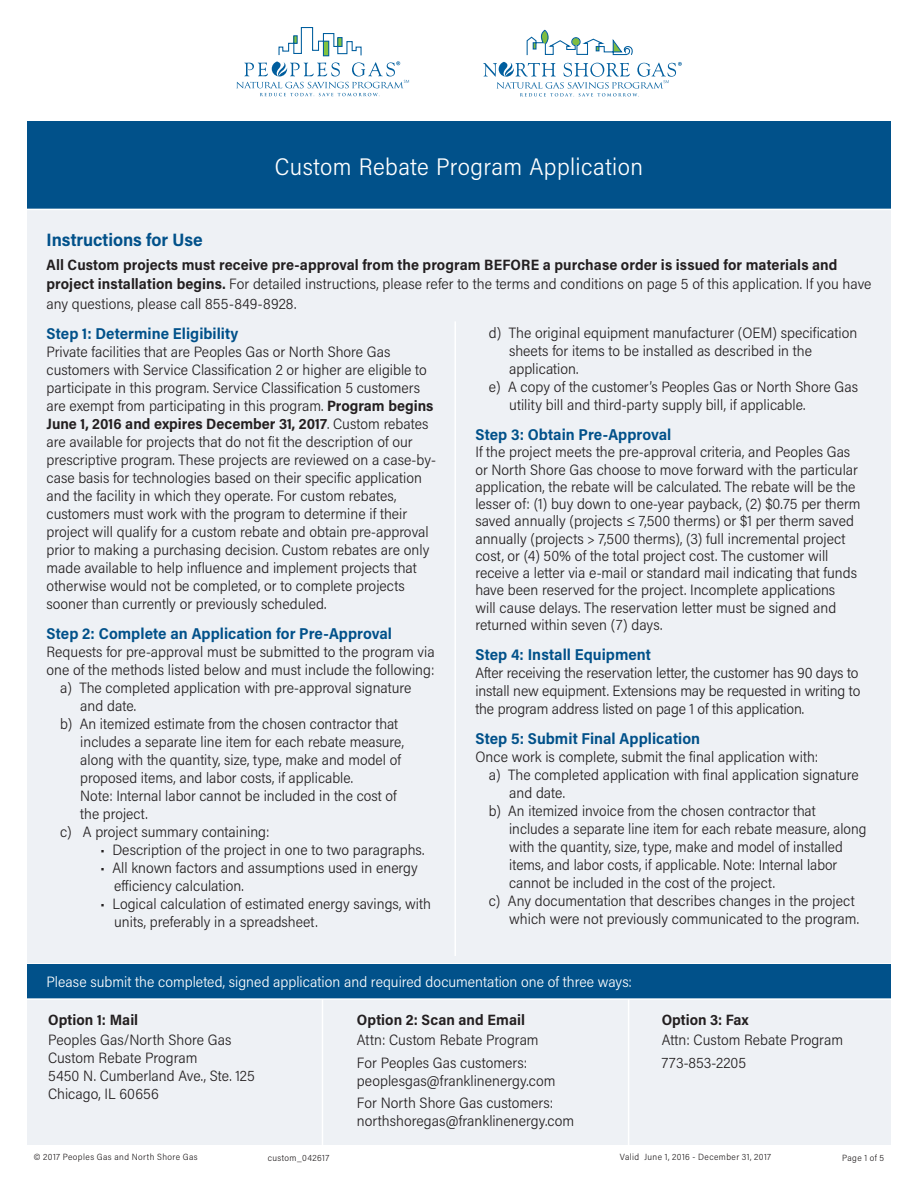
<style>
.page{position:relative;width:918px;height:1188px;background:#fff}
.page>*{position:absolute;margin:0;border:0;box-sizing:border-box;transform-origin:0 0}
.t1{font:300 24px "Acumin Pro Semi Cond";letter-spacing:.015em;color:#fff}
.t2{font:700 18px "Acumin Pro Semi Cond";letter-spacing:-.005em;color:#01518a}
.t3{font:700 15.75px "Acumin Pro Semi Cond";letter-spacing:.005em;color:#01518a}
.t4{font:300 15px/18px "Acumin Pro Semi Cond";color:#231f20}
.t5{font:300 15px "Acumin Pro Semi Cond";color:#fff}
.t6{font:700 15px "Acumin Pro Semi Cond";letter-spacing:.005em;color:#231f20}
.t7{font:300 9px "Acumin Pro Semi Cond";letter-spacing:.045em;color:#231f20}
.s1{font-weight:700}
</style>
<div class="page">
<div style="left:27px;top:210px;width:864px;height:935px;background:#eef1f5"></div>
<div style="left:27px;top:122px;width:864px;height:87px;background:#01518a"></div>
<hr style="left:322px;top:979px;width:1px;height:170px;background:#fff">
<hr style="left:628px;top:979px;width:1px;height:170px;background:#fff">
<svg style="left:526px;top:30px;width:107px;height:26px"></svg>
<svg style="left:483px;top:62px;width:199px;height:35px"></svg>
<svg style="left:236px;top:27px;width:173px;height:70px"></svg>
<hr style="left:454px;top:321px;width:2px;height:635px;background:#fff">
<hr style="left:20px;top:963px;width:881px;height:2px;background:#fff">
<div style="left:27px;top:965px;width:864px;height:34px;background:#01518a"></div>
<hr style="left:20px;top:998px;width:881px;height:2px;background:#fff">
<p class="t2" style="left:47px;top:227px;width:158px">Instructions for Use</p>
<h1 class="t1" style="left:275px;top:150px;width:370px">Custom Rebate Program Application</h1>
<p class="t4" style="left:47px;top:254px;width:826px;line-height:19.5px"><span class="s1">All Custom projects must receive pre-approval from the program BEFORE a purchase order is issued for materials and project installation begins.</span> For detailed instructions, please refer to the terms and conditions on page 5 of this application. If you have any questions, please call 855-849-8928.</p>
<p class="t3" style="left:47px;top:322px;width:193px">Step 1: Determine Eligibility</p>
<p class="t4" style="left:47px;top:342px;width:391px">Private facilities that are Peoples Gas or North Shore Gas customers with Service Classification 2 or higher are eligible to participate in this program. Service Classification 5 customers are exempt from participating in this program. <span class="s1">Program begins June 1, 2016 and expires December 31, 2017</span>. Custom rebates are available for projects that do not fit the description of our prescriptive program. These projects are reviewed on a case-by&shy;case basis for technologies based on their specific application and the facility in which they operate. For custom rebates, customers must work with the program to determine if their project will qualify for a custom rebate and obtain pre-approval prior to making a purchasing decision. Custom rebates are only made available to help influence and implement projects that otherwise would not be completed, or to complete projects sooner than currently or previously scheduled.</p>
<p class="t3" style="left:47px;top:622px;width:347px">Step 2: Complete an Application for Pre-Approval</p>
<p class="t4" style="left:47px;top:642px;width:390px">Requests for pre-approval must be submitted to the program via</p>
<p class="t4" style="left:47px;top:660px;width:389px">one of the methods listed below and must include the following:</p>
<p class="t4" style="left:60px;top:678px;width:353px">a) The completed application with pre-approval signature</p>
<p class="t4" style="left:80px;top:696px;width:57px">and date.</p>
<p class="t4" style="left:60px;top:714px;width:340px">b) An itemized estimate from the chosen contractor that</p>
<p class="t4" style="left:80px;top:732px;width:325px">includes a separate line item for each rebate measure,</p>
<p class="t4" style="left:80px;top:750px;width:322px">along with the quantity, size, type, make and model of</p>
<p class="t4" style="left:80px;top:768px;width:274px">proposed items, and labor costs, if applicable.</p>
<p class="t4" style="left:80px;top:786px;width:318px">Note: Internal labor cannot be included in the cost of</p>
<p class="t4" style="left:80px;top:804px;width:69px">the project.</p>
<p class="t4" style="left:60px;top:822px;width:211px">c) A project summary containing:</p>
<p class="t4" style="left:101px;top:840px;width:325px">• Description of the project in one to two paragraphs.</p>
<p class="t4" style="left:114px;top:858px;width:305px;text-indent:-14px">• All known factors and assumptions used in energy efficiency calculation.</p>
<p class="t4" style="left:114px;top:894px;width:319px;text-indent:-14px">• Logical calculation of estimated energy savings, with units, preferably in a spreadsheet.</p>
<p class="t4" style="left:489px;top:323px;width:370px">d) The original equipment manufacturer (OEM) specification</p>
<p class="t4" style="left:509px;top:341px;width:304px">sheets for items to be installed as described in the</p>
<p class="t4" style="left:509px;top:359px;width:71px">application.</p>
<p class="t4" style="left:489px;top:377px;width:371px">e) A copy of the customer’s Peoples Gas or North Shore Gas</p>
<p class="t4" style="left:509px;top:395px;width:298px">utility bill and third-party supply bill, if applicable.</p>
<p class="t3" style="left:475px;top:424px;width:198px">Step 3: Obtain Pre-Approval</p>
<p class="t4" style="left:475px;top:443px;width:387px;line-height:17.2px">If the project meets the pre-approval criteria, and Peoples Gas or North Shore Gas choose to move forward with the particular application, the rebate will be calculated. The rebate will be the lesser of: (1) buy down to one-year payback, (2) $0.75 per therm saved annually (projects ≤ 7,500 therms) or $1 per therm saved annually (projects &gt; 7,500 therms), (3) full incremental project cost, or (4) 50% of the total project cost. The customer will receive a letter via e-mail or standard mail indicating that funds have been reserved for the project. Incomplete applications<br>will cause delays. The reservation letter must be signed and returned within seven (7) days.</p>
<p class="t3" style="left:475px;top:643px;width:177px">Step 4: Install Equipment</p>
<p class="t4" style="left:475px;top:663px;width:387px">After receiving the reservation letter, the customer has 90 days to install new equipment. Extensions may be requested in writing to the program address listed on page 1 of this application.</p>
<p class="t3" style="left:475px;top:727px;width:226px">Step 5: Submit Final Application</p>
<p class="t4" style="left:475px;top:747px;width:344px">Once work is complete, submit the final application with:</p>
<p class="t4" style="left:489px;top:765px;width:372px">a) The completed application with final application signature</p>
<p class="t4" style="left:509px;top:783px;width:57px">and date.</p>
<p class="t4" style="left:489px;top:801px;width:328px">b) An itemized invoice from the chosen contractor that</p>
<p class="t4" style="left:509px;top:819px;width:359px">includes a separate line item for each rebate measure, along</p>
<p class="t4" style="left:509px;top:837px;width:335px">with the quantity, size, type, make and model of installed</p>
<p class="t4" style="left:509px;top:855px;width:330px">items, and labor costs, if applicable. Note: Internal labor</p>
<p class="t4" style="left:509px;top:873px;width:267px">cannot be included in the cost of the project.</p>
<p class="t4" style="left:489px;top:891px;width:367px">c) Any documentation that describes changes in the project</p>
<p class="t4" style="left:509px;top:909px;width:351px">which were not previously communicated to the program.</p>
<p class="t5" style="left:47px;top:972px;width:587px">Please submit the completed, signed application and required documentation one of three ways:</p>
<p class="t6" style="left:48px;top:1009px;width:92px">Option 1: Mail</p>
<p class="t4" style="left:48px;top:1030px;width:208px">Peoples Gas/North Shore Gas<br>Custom Rebate Program<br>5450 N. Cumberland Ave., Ste. 125<br>Chicago, IL 60656</p>
<p class="t6" style="left:357px;top:1009px;width:170px">Option 2: Scan and Email</p>
<p class="t4" style="left:357px;top:1028px;width:183px;line-height:22.8px">Attn: Custom Rebate Program<br>For Peoples Gas customers:</p>
<p class="t4" style="left:357px;top:1068px;width:200px;line-height:22.8px">peoplesgas@franklinenergy.com<br>For North Shore Gas customers:</p>
<p class="t4" style="left:357px;top:1111px;width:219px">northshoregas@franklinenergy.com</p>
<p class="t6" style="left:662px;top:1009px;width:88px">Option 3: Fax</p>
<p class="t4" style="left:662px;top:1028px;width:183px;line-height:22.8px">Attn: Custom Rebate Program<br>773-853-2205</p>
<p class="t7" style="left:34px;top:1151px;width:166px">© 2017 Peoples Gas and North Shore Gas</p>
<p class="t7" style="left:268px;top:1152px;width:63px">custom_042617</p>
<p class="t7" style="left:620px;top:1151px;width:153px">Valid June 1, 2016 - December 31, 2017</p>
<p class="t7" style="left:842px;top:1152px;width:44px">Page 1 of 5</p>
</div>
